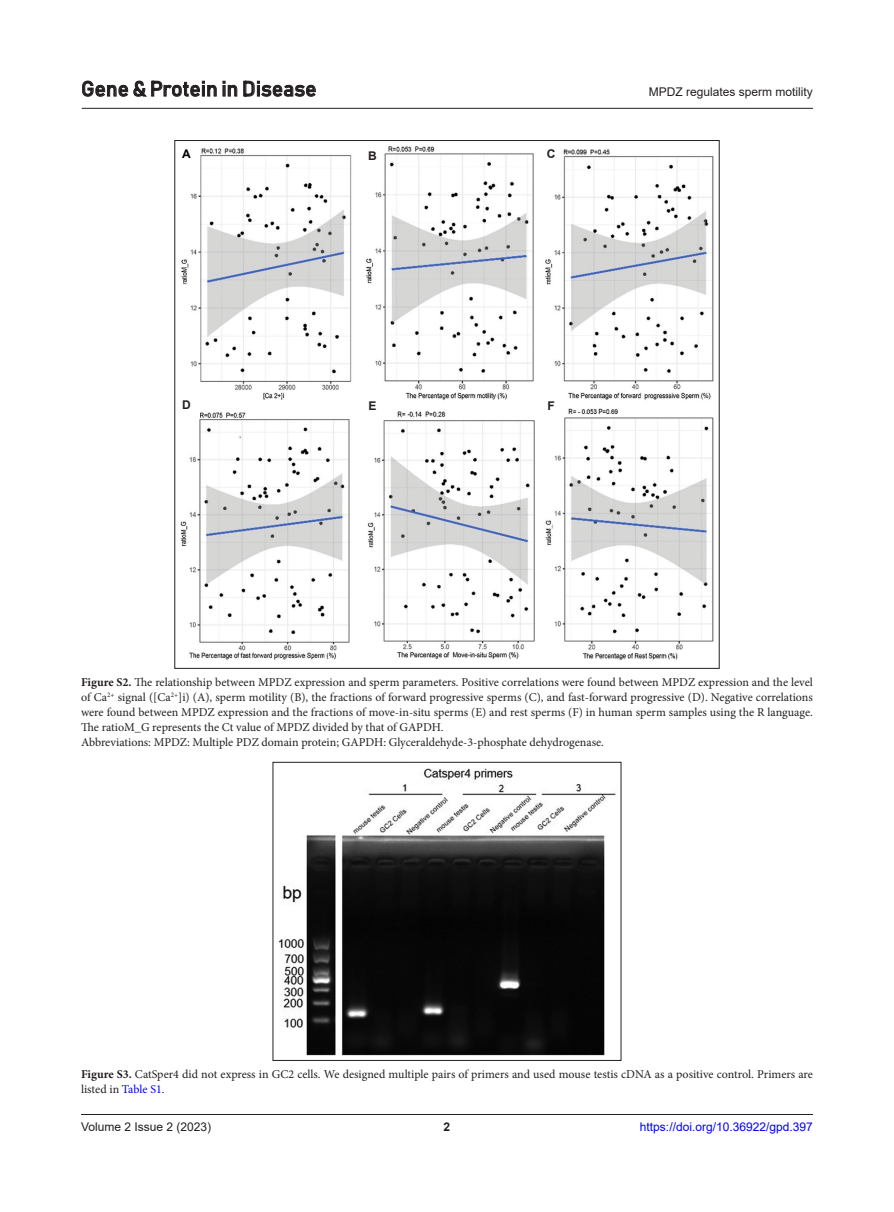
<style>
.page{position:relative;width:894px;height:1212px;background:#fff}
.page>*{position:absolute;margin:0;border:0;box-sizing:border-box;transform-origin:0 0}
.t1{font:21px "Bahnschrift";color:#231f20}
.FGC{font:12px/15px "Minion Pro";letter-spacing:-.005em;color:#231f20}
.t2{font:12px "Arial";color:#231f20}
.t3{font:12px "Arial";color:#00f}
.LABEL{font:700 12px "Arial";color:#231f20}
.LABEL-2{font:700 12px "Arial";color:#000}
.s1{font-weight:700}
.s2{color:#00f}
</style>
<div class="page">
<hr style="left:81px;top:1114px;width:731px;height:1px;background:#231f20">
<svg style="left:82px;top:80px;width:155px;height:17px"></svg>
<svg style="left:243px;top:80px;width:73px;height:17px"></svg>
<hr style="left:82px;top:108px;width:730px;height:1px;background:#231f20">
<img style="left:278px;top:768px;width:338px;height:288px">
<img style="left:180px;top:146px;width:534px;height:514px">
<div style="left:180px;top:398px;width:13px;height:13px;background:#fff"></div>
<div style="left:544px;top:149px;width:13px;height:13px;background:#fff"></div>
<div style="left:366px;top:149px;width:12px;height:13px;background:#fff"></div>
<div style="left:180px;top:149px;width:13px;height:13px;background:#fff"></div>
<div style="left:366px;top:400px;width:12px;height:13px;background:#fff"></div>
<div style="left:544px;top:400px;width:13px;height:13px;background:#fff"></div>
<h1 class="t1" style="left:81px;top:75px;width:237px">Gene &amp; Protein in Disease</h1>
<p class="t2" style="left:648px;top:83px;width:166px">MPDZ regulates sperm motility</p>
<p class="LABEL-2" style="left:182px;top:146px;width:10px">A</p>
<p class="LABEL" style="left:368px;top:147px;width:10px">B</p>
<p class="LABEL" style="left:546px;top:146px;width:10px">C</p>
<p class="LABEL" style="left:182px;top:396px;width:10px">D</p>
<p class="LABEL" style="left:368px;top:397px;width:10px">E</p>
<p class="LABEL" style="left:547px;top:397px;width:9px">F</p>
<p class="FGC" style="left:81px;top:675px;width:733px;text-align:justify"><span class="s1">Figure S2.</span> The relationship between MPDZ expression and sperm parameters. Positive correlations were found between MPDZ expression and the level of Ca<sup>2+</sup> signal ([Ca<sup>2+</sup>]i) (A), sperm motility (B), the fractions of forward progressive sperms (C), and fast-forward progressive (D). Negative correlations were found between MPDZ expression and the fractions of move-in-situ sperms (E) and rest sperms (F) in human sperm samples using the R language.<br>The ratioM_G represents the Ct value of MPDZ divided by that of GAPDH.</p>
<p class="FGC" style="left:81px;top:735px;width:524px">Abbreviations: MPDZ: Multiple PDZ domain protein; GAPDH: Glyceraldehyde-3-phosphate dehydrogenase.</p>
<p class="FGC" style="left:81px;top:1067px;width:733px"><span class="s1">Figure S3.</span> CatSper4 did not express in GC2 cells. We designed multiple pairs of primers and used mouse testis cDNA as a positive control. Primers are listed in <span class="s2">Table S1</span>.</p>
<p class="t2" style="left:81px;top:1118px;width:132px">Volume 2 Issue 2 (2023)</p>
<p class="LABEL" style="left:443px;top:1118px;width:8px">2</p>
<p class="t3" style="left:639px;top:1118px;width:174px">https://doi.org/10.36922/gpd.397</p>
</div>
